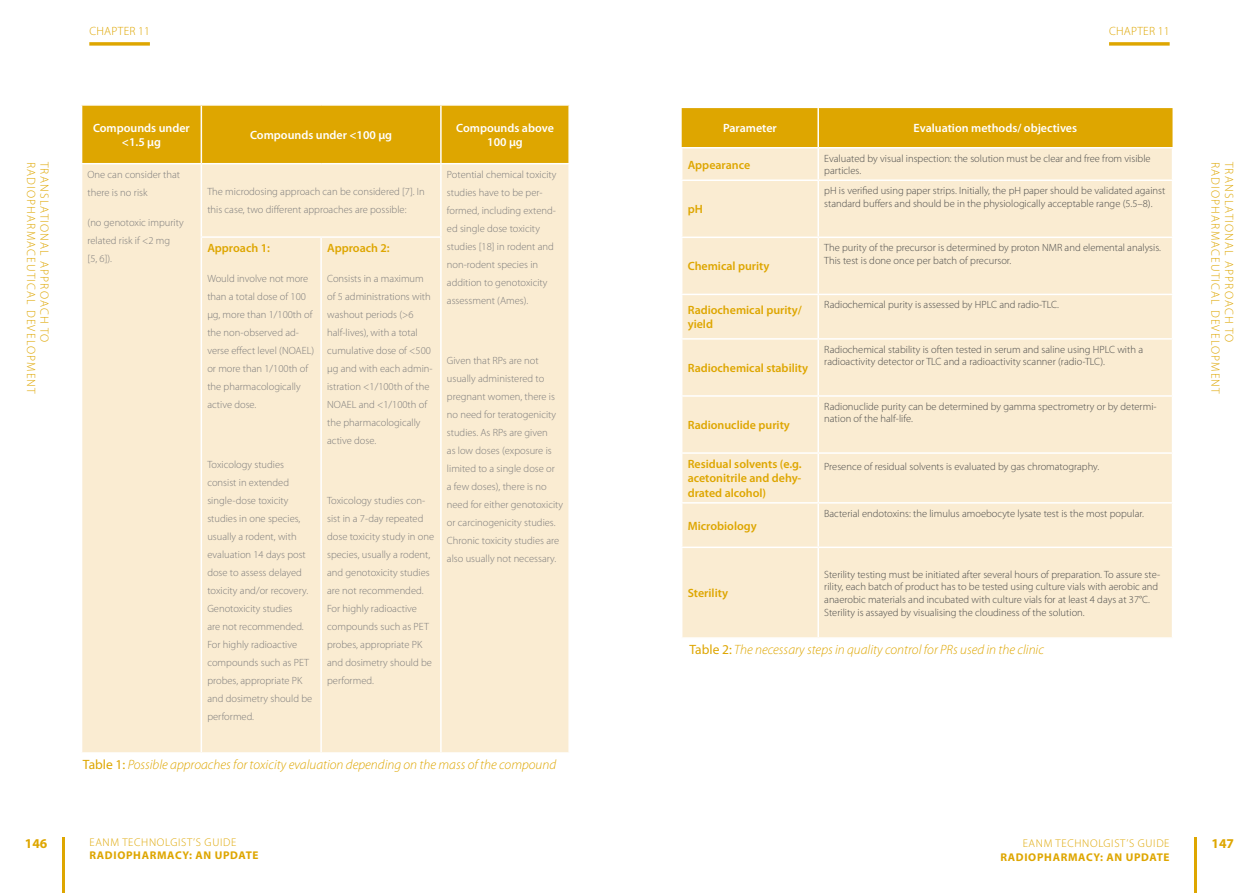
<style>
.page{position:relative;width:1259px;height:893px;background:#fff}
.page>*{position:absolute;margin:0;border:0;box-sizing:border-box;transform-origin:0 0}
.t1{font:italic 300 13.5px "Myriad Pro";color:#dea600}
.t2{font:700 13.5px "Myriad Pro";color:#dea600}
.t3{font:600 12px/14.4px "Myriad Pro";color:#dea600}
.t4{font:300 12px "Myriad Pro";letter-spacing:.1em;color:#dea600}
.t5{font:600 12px/14.4px "Myriad Pro";color:#fff;text-align:center}
.t6{font:300 12px "Myriad Pro";letter-spacing:.02em;color:#dea600}
.t7{font:300 11.25px "Myriad Pro";letter-spacing:.06em;color:#dea600}
.t8{font:700 11.25px "Myriad Pro";letter-spacing:.06em;color:#dea600}
.t9{font:300 10.5px/18px "Myriad Pro";color:#7c7b7b}
.t10{font:300 10.5px/12.6px "Myriad Pro";color:#4a4a49}
.s1{font-weight:400;font-style:normal}
</style>
<div class="page">
<svg style="left:1109px;top:42px;width:60px;height:4px"></svg>
<svg style="left:89px;top:42px;width:61px;height:4px"></svg>
<hr style="left:63px;top:838px;width:2px;height:55px;background:#dea600">
<hr style="left:1194px;top:838px;width:2px;height:55px;background:#dea600">
<div style="left:82px;top:106px;width:486px;height:57px;background:#dea600"></div>
<div style="left:82px;top:164px;width:486px;height:588px;background:#faecd2"></div>
<hr style="left:201px;top:106px;width:1px;height:57px;background:#fff">
<hr style="left:440px;top:106px;width:2px;height:57px;background:#fff">
<hr style="left:201px;top:164px;width:1px;height:72px;background:#fff">
<hr style="left:440px;top:164px;width:2px;height:72px;background:#fff">
<hr style="left:201px;top:236px;width:120px;height:2px;background:#fff">
<hr style="left:201px;top:238px;width:1px;height:514px;background:#fff">
<hr style="left:321px;top:236px;width:121px;height:2px;background:#fff">
<hr style="left:320px;top:238px;width:2px;height:514px;background:#fff">
<hr style="left:440px;top:238px;width:2px;height:514px;background:#fff">
<div style="left:681px;top:108px;width:491px;height:39px;background:#dea600"></div>
<div style="left:682px;top:149px;width:489px;height:488px;background:#faecd2"></div>
<hr style="left:817px;top:108px;width:2px;height:39px;background:#fff">
<hr style="left:817px;top:149px;width:2px;height:30px;background:#fff">
<hr style="left:817px;top:181px;width:2px;height:56px;background:#fff">
<hr style="left:817px;top:238px;width:2px;height:56px;background:#fff">
<hr style="left:817px;top:295px;width:2px;height:43px;background:#fff">
<hr style="left:817px;top:340px;width:2px;height:55px;background:#fff">
<hr style="left:817px;top:397px;width:2px;height:55px;background:#fff">
<hr style="left:817px;top:454px;width:2px;height:48px;background:#fff">
<hr style="left:817px;top:504px;width:2px;height:43px;background:#fff">
<hr style="left:817px;top:548px;width:2px;height:89px;background:#fff">
<hr style="left:681px;top:179px;width:137px;height:2px;background:#fff">
<hr style="left:818px;top:179px;width:355px;height:2px;background:#fff">
<hr style="left:681px;top:237px;width:137px;height:1px;background:#fff">
<hr style="left:818px;top:237px;width:355px;height:1px;background:#fff">
<hr style="left:681px;top:294px;width:137px;height:1px;background:#fff">
<hr style="left:818px;top:294px;width:355px;height:1px;background:#fff">
<hr style="left:681px;top:338px;width:137px;height:2px;background:#fff">
<hr style="left:818px;top:338px;width:355px;height:2px;background:#fff">
<hr style="left:681px;top:395px;width:137px;height:2px;background:#fff">
<hr style="left:818px;top:395px;width:355px;height:2px;background:#fff">
<hr style="left:681px;top:452px;width:137px;height:2px;background:#fff">
<hr style="left:818px;top:452px;width:355px;height:2px;background:#fff">
<hr style="left:681px;top:502px;width:137px;height:2px;background:#fff">
<hr style="left:818px;top:502px;width:355px;height:2px;background:#fff">
<hr style="left:681px;top:547px;width:137px;height:1px;background:#fff">
<hr style="left:818px;top:547px;width:355px;height:1px;background:#fff">
<p class="t6" style="left:89px;top:23px;width:62px">CHAPTER 11</p>
<p class="t6" style="left:1109px;top:23px;width:62px">CHAPTER 11</p>
<p class="t5" style="left:93px;top:120px;width:98px">Compounds under &lt;1.5 µg</p>
<p class="t5" style="left:250px;top:127px;width:144px">Compounds under &lt;100 µg</p>
<p class="t5" style="left:456px;top:120px;width:99px">Compounds above<br>100 µg</p>
<p class="t9" style="left:88px;top:165px;width:94px">One can consider that there is no risk</p>
<p class="t9" style="left:88px;top:214px;width:98px">(no genotoxic impurity related risk if &lt;2 mg<br>[5, 6]).</p>
<p class="t5" style="left:723px;top:121px;width:55px">Parameter</p>
<p class="t5" style="left:913px;top:121px;width:165px">Evaluation methods/ objectives</p>
<p class="t3" style="left:687px;top:157px;width:64px">Appearance</p>
<p class="t10" style="left:824px;top:152px;width:328px">Evaluated by visual inspection: the solution must be clear and free from visible particles.</p>
<p class="t3" style="left:687px;top:202px;width:17px">pH</p>
<p class="t4" style="left:38px;top:162px;width:234px;rotate:90deg">RADIOPHARMACEUTICAL DEVELOPMENT</p>
<p class="t4" style="left:52px;top:162px;width:182px;rotate:90deg">TRANSLATIONAL APPROACH TO</p>
<p class="t4" style="left:1222px;top:162px;width:234px;rotate:90deg">RADIOPHARMACEUTICAL DEVELOPMENT</p>
<p class="t4" style="left:1236px;top:162px;width:182px;rotate:90deg">TRANSLATIONAL APPROACH TO</p>
<p class="t9" style="left:447px;top:165px;width:111px">Potential chemical toxicity studies have to be per&shy;formed, including extend&shy;ed single dose toxicity studies [18] in rodent and non-rodent species in addition to genotoxicity assessment (Ames).</p>
<p class="t10" style="left:824px;top:184px;width:342px">pH is verified using paper strips. Initially, the pH paper should be validated against standard buffers and should be in the physiologically acceptable range (5.5–8).</p>
<p class="t9" style="left:207px;top:183px;width:219px">The microdosing approach can be considered [7]. In this case, two different approaches are possible:</p>
<p class="t3" style="left:207px;top:241px;width:64px">Approach 1:</p>
<p class="t9" style="left:207px;top:269px;width:108px">Would involve not more than a total dose of 100 µg, more than 1/100th of the non-observed ad&shy;verse effect level (NOAEL) or more than 1/100th of the pharmacologically active dose.</p>
<p class="t3" style="left:327px;top:241px;width:64px">Approach 2:</p>
<p class="t9" style="left:327px;top:269px;width:107px">Consists in a maximum of 5 administrations with washout periods (&gt;6 half-lives), with a total cumulative dose of &lt;500 µg and with each admin&shy;istration &lt;1/100th of the<br>NOAEL and &lt;1/100th of the pharmacologically active dose.</p>
<p class="t10" style="left:824px;top:241px;width:338px">The purity of the precursor is determined by proton NMR and elemental analysis.<br>This test is done once per batch of precursor.</p>
<p class="t3" style="left:687px;top:259px;width:83px">Chemical purity</p>
<p class="t3" style="left:687px;top:302px;width:116px">Radiochemical purity/ yield</p>
<p class="t10" style="left:824px;top:298px;width:236px">Radiochemical purity is assessed by HPLC and radio-TLC.</p>
<p class="t3" style="left:687px;top:360px;width:122px">Radiochemical stability</p>
<p class="t10" style="left:824px;top:343px;width:320px">Radiochemical stability is often tested in serum and saline using HPLC with a radioactivity detector or TLC and a radioactivity scanner (radio-TLC).</p>
<p class="t9" style="left:447px;top:351px;width:118px">Given that RPs are not usually administered to pregnant women, there is no need for teratogenicity studies. As RPs are given<br>as low doses (exposure is limited to a single dose or<br>a few doses), there is no need for either genotoxicity or carcinogenicity studies.<br>Chronic toxicity studies are also usually not necessary.</p>
<p class="t10" style="left:824px;top:400px;width:334px">Radionuclide purity can be determined by gamma spectrometry or by determi&shy;nation of the half-life.</p>
<p class="t3" style="left:687px;top:417px;width:104px">Radionuclide purity</p>
<p class="t3" style="left:687px;top:456px;width:116px;text-align:justify">Residual solvents (e.g. acetonitrile and dehy&shy;drated alcohol)</p>
<p class="t10" style="left:824px;top:460px;width:277px">Presence of residual solvents is evaluated by gas chromatography.</p>
<p class="t3" style="left:687px;top:518px;width:71px">Microbiology</p>
<p class="t9" style="left:207px;top:455px;width:106px">Toxicology studies consist in extended single-dose toxicity studies in one species, usually a rodent, with evaluation 14 days post dose to assess delayed toxicity and/or recovery.<br>Genotoxicity studies<br>are not recommended.<br>For highly radioactive compounds such as PET probes, appropriate PK and dosimetry should be performed.</p>
<p class="t9" style="left:327px;top:491px;width:108px">Toxicology studies con&shy;sist in a 7-day repeated dose toxicity study in one species, usually a rodent, and genotoxicity studies are not recommended.<br>For highly radioactive compounds such as PET probes, appropriate PK and dosimetry should be performed.</p>
<p class="t10" style="left:824px;top:507px;width:321px">Bacterial endotoxins: the limulus amoebocyte lysate test is the most popular.</p>
<p class="t10" style="left:824px;top:568px;width:337px">Sterility testing must be initiated after several hours of preparation. To assure ste&shy;rility, each batch of product has to be tested using culture vials with aerobic and anaerobic materials and incubated with culture vials for at least 4 days at 37°C.<br>Sterility is assayed by visualising the cloudiness of the solution.</p>
<p class="t1" style="left:689px;top:641px;width:356px"><span class="s1">Table 2:</span> The necessary steps in quality control for PRs used in the clinic</p>
<p class="t3" style="left:687px;top:586px;width:42px">Sterility</p>
<p class="t1" style="left:83px;top:757px;width:475px"><span class="s1">Table 1:</span> Possible approaches for toxicity evaluation depending on the mass of the compound</p>
<p class="t7" style="left:89px;top:835px;width:148px">EANM TECHNOLGIST’S GUIDE</p>
<p class="t8" style="left:89px;top:848px;width:171px">RADIOPHARMACY: AN UPDATE</p>
<p class="t2" style="left:25px;top:834px;width:24px">146</p>
<p class="t2" style="left:1211px;top:834px;width:24px">147</p>
<p class="t7" style="left:1022px;top:837px;width:148px">EANM TECHNOLGIST’S GUIDE</p>
<p class="t8" style="left:1000px;top:850px;width:171px">RADIOPHARMACY: AN UPDATE</p>
</div>
